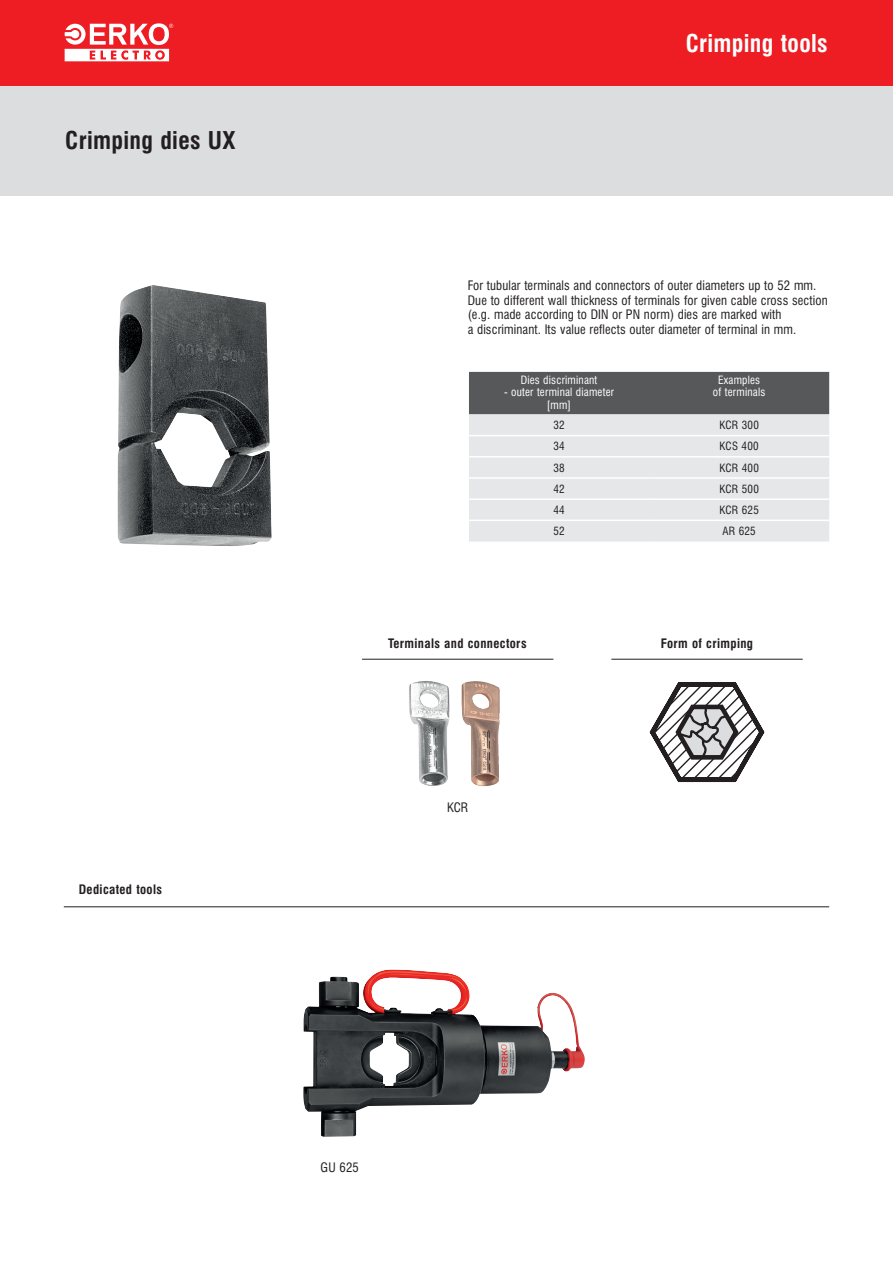
<style>
.page{position:relative;width:893px;height:1263px;background:#fff}
.page>*{position:absolute;margin:0;border:0;box-sizing:border-box;transform-origin:0 0}
._1_NAZWY_TYTULY{font:700 22.5px "Swis 721 Cn PL";letter-spacing:.015em;color:#231f20}
._1_NAZWY_TYTULY-2{font:700 22.5px "Swis 721 Cn PL";letter-spacing:.015em;color:#fff}
._01_txt_praski{font:12px/14.4px "Swis 721 Cn PL";letter-spacing:.01em;color:#231f20}
._1_NAZWY_TYTULY-3{font:700 12px "Swis 721 Cn PL";letter-spacing:.03em;color:#231f20}
._1_NAZWY_TYTULY-4{font:12px "Swis 721 Cn PL";color:#231f20}
.wartosc_setki{font:12px "Swis 721 Cn PL";color:#231f20}
.tabela_heder{font:10.5px "Swis 721 Cn PL";letter-spacing:.02em;color:#fff}
.tabela_cells_1{font:10.5px "Swis 721 Cn PL";letter-spacing:.02em;color:#231f20}
</style>
<div class="page">
<div style="left:0;top:85px;width:893px;height:111px;background:#dcdddf"></div>
<div style="left:0;top:0;width:893px;height:85px;background:#ee1d23"></div>
<svg style="left:65px;top:23px;width:108px;height:38px"></svg>
<hr style="left:64px;top:906px;width:765px;height:1px;background:#231f20">
<svg style="left:469px;top:372px;width:360px;height:169px;background:#c1c2c3"></svg>
<hr style="left:469px;top:435px;width:180px;height:1px;background:#fff">
<hr style="left:649px;top:435px;width:180px;height:1px;background:#fff">
<hr style="left:469px;top:456px;width:180px;height:1px;background:#fff">
<hr style="left:649px;top:456px;width:180px;height:1px;background:#fff">
<hr style="left:469px;top:477px;width:180px;height:2px;background:#fff">
<hr style="left:649px;top:477px;width:180px;height:2px;background:#fff">
<hr style="left:469px;top:498px;width:180px;height:2px;background:#fff">
<hr style="left:649px;top:498px;width:180px;height:2px;background:#fff">
<hr style="left:469px;top:520px;width:180px;height:1px;background:#fff">
<hr style="left:649px;top:520px;width:180px;height:1px;background:#fff">
<img style="left:303px;top:969px;width:282px;height:168px">
<img style="left:117px;top:285px;width:155px;height:261px">
<svg style="left:650px;top:682px;width:114px;height:100px"></svg>
<img style="left:409px;top:681px;width:41px;height:105px">
<hr style="left:362px;top:659px;width:191px;height:1px;background:#231f20">
<hr style="left:611px;top:659px;width:192px;height:1px;background:#231f20">
<p class="_1_NAZWY_TYTULY" style="left:65px;top:126px;width:172px">Crimping dies UX</p>
<p class="_1_NAZWY_TYTULY-3" style="left:79px;top:882px;width:85px">Dedicated tools</p>
<p class="_1_NAZWY_TYTULY-2" style="left:686px;top:29px;width:144px">Crimping tools</p>
<p class="_01_txt_praski" style="left:468px;top:278px;width:361px">For tubular terminals and connectors of outer diameters up to 52 mm.<br>Due to different wall thickness of terminals for given cable cross section (e.g. made according to DIN or PN norm) dies are marked with<br>a discriminant. Its value reflects outer diameter of terminal in mm.</p>
<p class="tabela_heder" style="left:521px;top:373px;width:78px">Dies discriminant</p>
<p class="tabela_heder" style="left:504px;top:385px;width:111px">- outer terminal diameter</p>
<p class="tabela_heder" style="left:547px;top:398px;width:26px">[mm]</p>
<p class="tabela_heder" style="left:718px;top:373px;width:44px">Examples</p>
<p class="tabela_heder" style="left:713px;top:385px;width:54px">of terminals</p>
<p class="tabela_cells_1" style="left:553px;top:418px;width:13px">32</p>
<p class="tabela_cells_1" style="left:719px;top:418px;width:41px">KCR 300</p>
<p class="tabela_cells_1" style="left:553px;top:440px;width:13px">34</p>
<p class="tabela_cells_1" style="left:719px;top:440px;width:41px">KCS 400</p>
<p class="tabela_cells_1" style="left:553px;top:461px;width:13px">38</p>
<p class="tabela_cells_1" style="left:719px;top:461px;width:41px">KCR 400</p>
<p class="tabela_cells_1" style="left:553px;top:482px;width:13px">42</p>
<p class="tabela_cells_1" style="left:719px;top:482px;width:41px">KCR 500</p>
<p class="tabela_cells_1" style="left:553px;top:503px;width:13px">44</p>
<p class="tabela_cells_1" style="left:719px;top:503px;width:41px">KCR 625</p>
<p class="tabela_cells_1" style="left:553px;top:524px;width:13px">52</p>
<p class="tabela_cells_1" style="left:722px;top:524px;width:35px">AR 625</p>
<p class="_1_NAZWY_TYTULY-3" style="left:388px;top:635px;width:140px">Terminals and connectors</p>
<p class="_1_NAZWY_TYTULY-3" style="left:661px;top:635px;width:94px">Form of crimping</p>
<p class="wartosc_setki" style="left:447px;top:800px;width:23px">KCR</p>
<p class="_1_NAZWY_TYTULY-4" style="left:321px;top:1160px;width:40px">GU 625</p>
</div>
